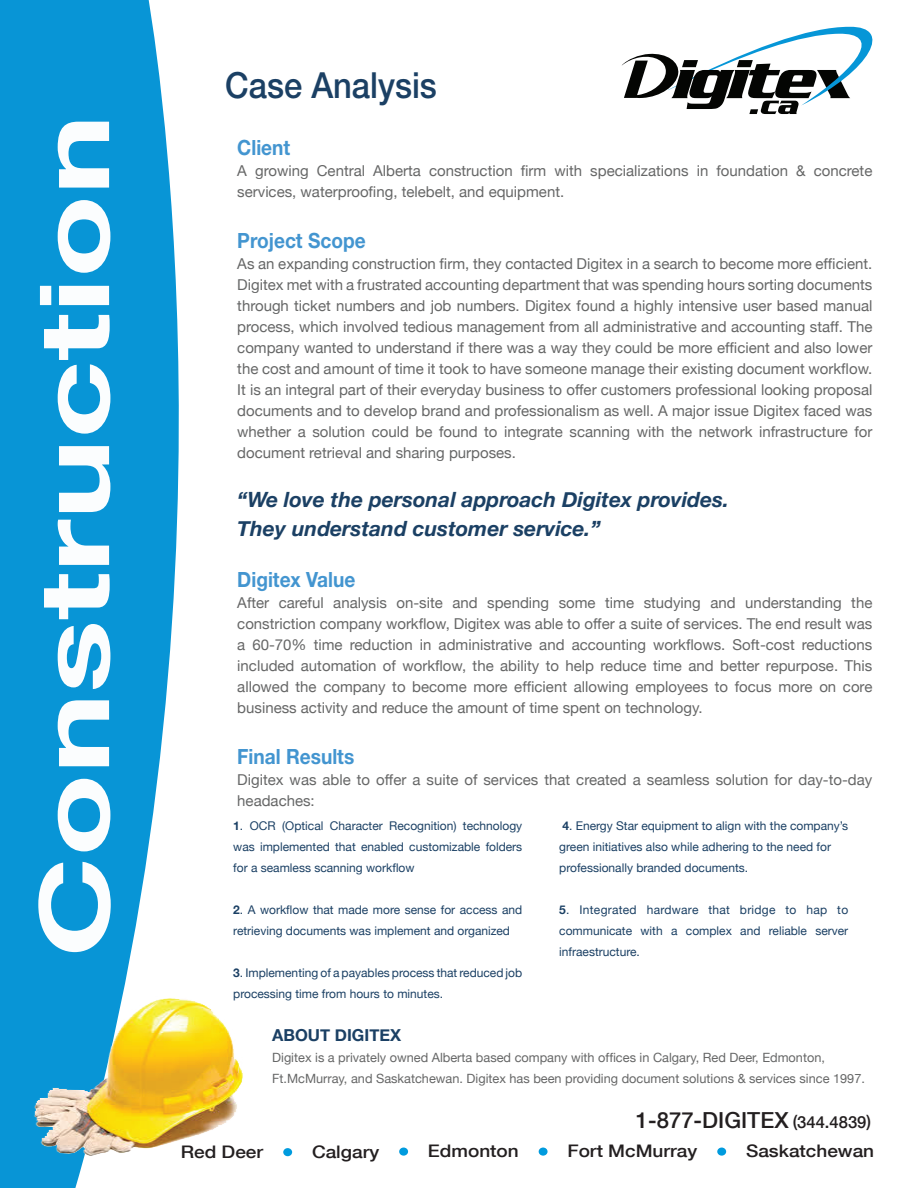
<style>
.page{position:relative;width:918px;height:1188px;background:#fff}
.page>*{position:absolute;margin:0;border:0;box-sizing:border-box;transform-origin:0 0}
.t1{font:700 96.9px "Helvetica Neue LT Std";color:#fbfdfe;scale:1.4 1}
.t2{font:500 36px "Helvetica Neue LT Std";color:#1b4064;scale:.91 1}
.t3{font:500 22.05px "Helvetica Neue";color:#231f20}
.t4{font:italic 700 21px/28.5px "Helvetica Neue";color:#1b4064}
.t5{font:700 21px "Helvetica Neue LT Std";color:#4395d0;scale:.91 1}
.t6{font:500 17.25px "Helvetica Neue";color:#231f20;scale:1.1 1}
.t7{font:700 16.5px "Helvetica Neue";color:#1b4064}
.t8{font:15px/21px "Helvetica Neue";color:#666767}
.t9{font:12.75px/21px "Helvetica Neue";color:#666767}
.t10{font:12px/21px "Helvetica Neue";color:#1b4064;text-align:justify}
.s1{font-weight:700}
.s2{font-size:16.65px}
</style>
<div class="page">
<svg style="left:0;top:0;width:179px;height:1188px;background:#1e9ed9"></svg>
<svg style="left:622px;top:27px;width:250px;height:87px"></svg>
<div style="left:283px;top:1148px;width:9px;height:8px;background:#009bde;border-radius:50%"></div>
<div style="left:399px;top:1148px;width:9px;height:8px;background:#009bde;border-radius:50%"></div>
<div style="left:539px;top:1148px;width:9px;height:8px;background:#009bde;border-radius:50%"></div>
<div style="left:717px;top:1148px;width:9px;height:8px;background:#009bde;border-radius:50%"></div>
<img style="left:4px;top:978px;width:239px;height:182px">
<h1 class="t1" style="left:15px;top:957px;width:604px;rotate:-90deg">Construction</h1>
<h2 class="t2" style="left:225px;top:63px;width:234px">Case Analysis</h2>
<h3 class="t5" style="left:237px;top:134px;width:60px">Client</h3>
<p class="t8" style="left:237px;top:161px;width:637px">A growing Central Alberta construction firm with specializations in foundation &amp; concrete services, waterproofing, telebelt, and equipment.</p>
<h3 class="t5" style="left:237px;top:227px;width:143px">Project Scope</h3>
<p class="t8" style="left:237px;top:254px;width:637px;text-align:justify">As an expanding construction firm, they contacted Digitex in a search to become more efficient.<br>Digitex met with a frustrated accounting department that was spending hours sorting documents through ticket numbers and job numbers. Digitex found a highly intensive user based manual process, which involved tedious management from all administrative and accounting staff. The company wanted to understand if there was a way they could be more efficient and also lower the cost and amount of time it took to have someone manage their existing document workflow.<br>It is an integral part of their everyday business to offer customers professional looking proposal documents and to develop brand and professionalism as well. A major issue Digitex faced was whether a solution could be found to integrate scanning with the network infrastructure for document retrieval and sharing purposes.</p>
<h3 class="t4" style="left:237px;top:486px;width:493px">“We love the personal approach Digitex provides.<br>They understand customer service.”</h3>
<h3 class="t5" style="left:237px;top:566px;width:131px">Digitex Value</h3>
<p class="t8" style="left:237px;top:593px;width:637px;text-align:justify">After careful analysis on-site and spending some time studying and understanding the constriction company workflow, Digitex was able to offer a suite of services. The end result was a 60-70% time reduction in administrative and accounting workflows. Soft-cost reductions included automation of workflow, the ability to help reduce time and better repurpose. This allowed the company to become more efficient allowing employees to focus more on core business activity and reduce the amount of time spent on technology.</p>
<h3 class="t5" style="left:237px;top:743px;width:130px">Final Results</h3>
<p class="t8" style="left:237px;top:770px;width:637px">Digitex was able to offer a suite of services that created a seamless solution for day-to-day headaches:</p>
<p class="t10" style="left:233px;top:815px;width:291px"><span class="s1">1</span>. OCR (Optical Character Recognition) technology was implemented that enabled customizable folders for a seamless scanning workflow</p>
<p class="t10" style="left:233px;top:899px;width:291px"><span class="s1">2</span>. A workflow that made more sense for access and retrieving documents was implement and organized</p>
<p class="t10" style="left:233px;top:962px;width:291px"><span class="s1">3</span>. Implementing of a payables process that reduced job</p>
<p class="t10" style="left:233px;top:983px;width:211px">processing time from hours to minutes.</p>
<p class="t10" style="left:559px;top:815px;width:291px;text-align:left"><span class="s1">4</span>. Energy Star equipment to align with the company’s green initiatives also while adhering to the need for professionally branded documents.</p>
<p class="t10" style="left:559px;top:899px;width:291px"><span class="s1">5</span>. Integrated hardware that bridge to hap to communicate with a complex and reliable server infraestructure.</p>
<p class="t7" style="left:272px;top:1022px;width:130px">ABOUT DIGITEX</p>
<p class="t9" style="left:272px;top:1047px;width:594px">Digitex is a privately owned Alberta based company with offices in Calgary, Red Deer, Edmonton,<br>Ft.McMurray, and Saskatchewan. Digitex has been providing document solutions &amp; services since 1997.</p>
<h3 class="t3" style="left:636px;top:1102px;width:237px">1-877-DIGITEX <span class="s2">(344.4839)</span></h3>
<p class="t6" style="left:181px;top:1138px;width:76px">Red Deer</p>
<p class="t6" style="left:312px;top:1138px;width:63px">Calgary</p>
<p class="t6" style="left:428px;top:1137px;width:84px">Edmonton</p>
<p class="t6" style="left:567px;top:1137px;width:120px">Fort McMurray</p>
<p class="t6" style="left:746px;top:1137px;width:118px">Saskatchewan</p>
</div>
